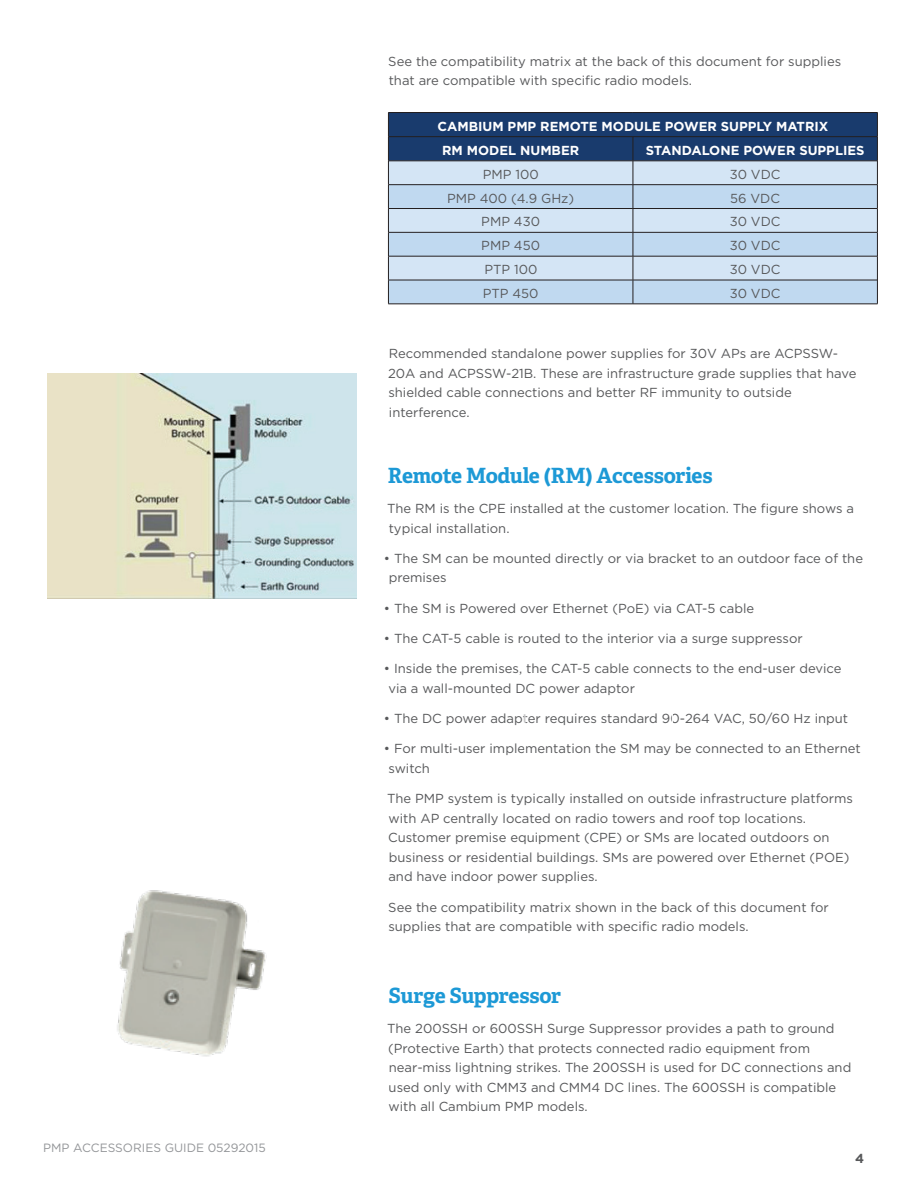
<style>
.page{position:relative;width:918px;height:1188px;background:#fff}
.page>*{position:absolute;margin:0;border:0;box-sizing:border-box;transform-origin:0 0}
.t1{font:700 21px "Adelle";letter-spacing:-.015em;color:#1d99d6}
.t2{font:13.05px/19.5px "Gotham";color:#57585a}
.t3{font:700 13.05px/24.2px "Gotham";color:#fff}
.t4{font:700 13.05px "Gotham";color:#57585a}
.t5{font:12px "Gotham";color:#939598}
</style>
<div class="page">
<img style="left:48px;top:374px;width:309px;height:224px">
<img style="left:117px;top:890px;width:149px;height:167px">
<hr style="left:388px;top:112px;width:245px;height:1px;background:#231f20">
<hr style="left:633px;top:112px;width:245px;height:1px;background:#231f20">
<hr style="left:388px;top:304px;width:245px;height:1px;background:#231f20">
<hr style="left:633px;top:304px;width:245px;height:1px;background:#231f20">
<svg style="left:388px;top:113px;width:490px;height:191px;background:#97aec8"></svg>
<p class="t5" style="left:43px;top:1141px;width:224px">PMP ACCESSORIES GUIDE 05292015</p>
<p class="t2" style="left:388px;top:51px;width:454px">See the compatibility matrix at the back of this document for supplies that are compatible with specific radio models.</p>
<p class="t3" style="left:442px;top:114px;width:388px;text-indent:-5px">CAMBIUM PMP REMOTE MODULE POWER SUPPLY MATRIX<br>RM MODEL NUMBER</p>
<p class="t3" style="left:646px;top:138px;width:220px">STANDALONE POWER SUPPLIES</p>
<p class="t2" style="left:483px;top:164px;width:58px">PMP 100</p>
<p class="t2" style="left:730px;top:164px;width:52px">30 VDC</p>
<p class="t2" style="left:447px;top:188px;width:129px">PMP 400 (4.9 GHz)</p>
<p class="t2" style="left:730px;top:188px;width:51px">56 VDC</p>
<p class="t2" style="left:481px;top:212px;width:60px">PMP 430</p>
<p class="t2" style="left:730px;top:212px;width:52px">30 VDC</p>
<p class="t2" style="left:481px;top:236px;width:60px">PMP 450</p>
<p class="t2" style="left:730px;top:236px;width:52px">30 VDC</p>
<p class="t2" style="left:484px;top:259px;width:55px">PTP 100</p>
<p class="t2" style="left:730px;top:259px;width:52px">30 VDC</p>
<p class="t2" style="left:483px;top:283px;width:57px">PTP 450</p>
<p class="t2" style="left:730px;top:283px;width:52px">30 VDC</p>
<p class="t2" style="left:388px;top:343px;width:470px">Recommended standalone power supplies for 30V APs are ACPSSW-20A and ACPSSW-21B. These are infrastructure grade supplies that have shielded cable connections and better RF immunity to outside interference.</p>
<h1 class="t1" style="left:388px;top:462px;width:326px">Remote Module (RM) Accessories</h1>
<p class="t2" style="left:387px;top:499px;width:468px">The RM is the CPE installed at the customer location. The figure shows a typical installation.</p>
<p class="t2" style="left:389px;top:548px;width:476px;text-indent:-5px">• The SM can be mounted directly or via bracket to an outdoor face of the premises</p>
<p class="t2" style="left:384px;top:598px;width:372px">• The SM is Powered over Ethernet (PoE) via CAT-5 cable</p>
<p class="t2" style="left:384px;top:628px;width:420px">• The CAT-5 cable is routed to the interior via a surge suppressor</p>
<p class="t2" style="left:388px;top:659px;width:455px;text-indent:-4px">• Inside the premises, the CAT-5 cable connects to the end-user device via a wall-mounted DC power adaptor</p>
<p class="t2" style="left:384px;top:709px;width:466px">• The DC power adapter requires standard 90-264 VAC, 50/60 Hz input</p>
<p class="t2" style="left:388px;top:739px;width:474px;text-indent:-4px">• For multi-user implementation the SM may be connected to an Ethernet switch</p>
<p class="t2" style="left:387px;top:789px;width:467px">The PMP system is typically installed on outside infrastructure platforms with AP centrally located on radio towers and roof top locations.<br>Customer premise equipment (CPE) or SMs are located outdoors on business or residential buildings. SMs are powered over Ethernet (POE) and have indoor power supplies.</p>
<p class="t2" style="left:388px;top:897px;width:442px">See the compatibility matrix shown in the back of this document for supplies that are compatible with specific radio models.</p>
<h1 class="t1" style="left:389px;top:982px;width:174px">Surge Suppressor</h1>
<p class="t2" style="left:387px;top:1019px;width:466px">The 200SSH or 600SSH Surge Suppressor provides a path to ground (Protective Earth) that protects connected radio equipment from near-miss lightning strikes. The 200SSH is used for DC connections and used only with CMM3 and CMM4 DC lines. The 600SSH is compatible with all Cambium PMP models.</p>
<p class="t4" style="left:855px;top:1151px;width:10px">4</p>
</div>
